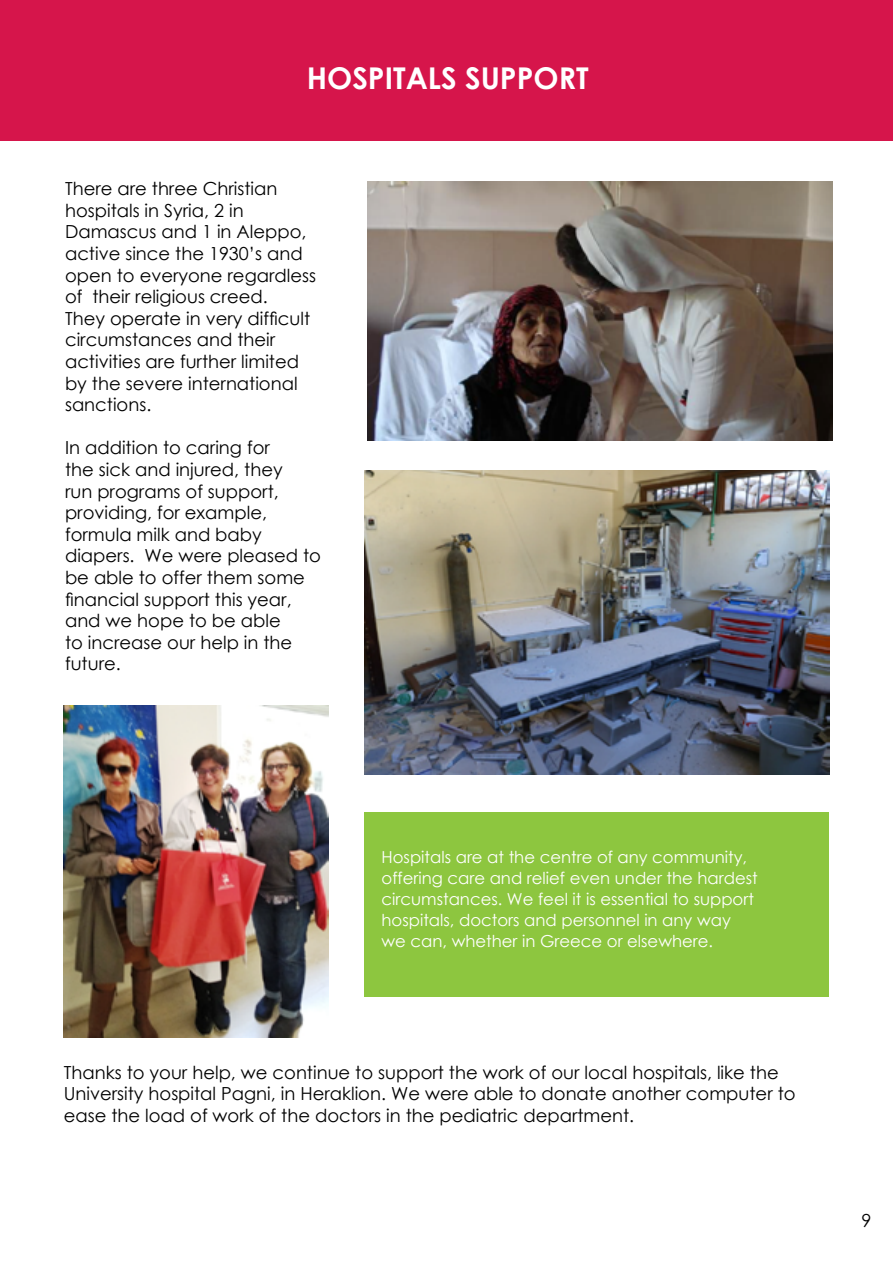
<style>
.page{position:relative;width:893px;height:1263px;background:#fff}
.page>*{position:absolute;margin:0;border:0;box-sizing:border-box;transform-origin:0 0}
.t1{font:700 30px "Century Gothic";color:#fff}
.t2{font:18px/21.6px "Century Gothic";color:#000}
.t3{font:16.5px/21px "Century Gothic";color:#fff}
</style>
<div class="page">
<div style="left:0;top:0;width:893px;height:140px;background:#d6154b"></div>
<img style="left:367px;top:182px;width:465px;height:259px">
<img style="left:365px;top:470px;width:464px;height:304px">
<img style="left:64px;top:706px;width:265px;height:331px">
<div style="left:365px;top:812px;width:464px;height:185px;background:#8dc63f"></div>
<h1 class="t1" style="left:307px;top:56px;width:283px">HOSPITALS SUPPORT</h1>
<p class="t2" style="left:65px;top:178px;width:253px">There are three Christian hospitals in Syria, 2 in<br>Damascus and 1 in Aleppo, active since the 1930’s and open to everyone regardless of their religious creed.<br>They operate in very difficult circumstances and their activities are further limited by the severe international sanctions.</p>
<p class="t2" style="left:65px;top:437px;width:258px">In addition to caring for<br>the sick and injured, they<br>run programs of support, providing, for example, formula milk and baby diapers. We were pleased to be able to offer them some financial support this year, and we hope to be able<br>to increase our help in the future.</p>
<p class="t3" style="left:382px;top:846px;width:378px">Hospitals are at the centre of any community, offering care and relief even under the hardest circumstances. We feel it is essential to support hospitals, doctors and personnel in any way we can, whether in Greece or elsewhere.</p>
<p class="t2" style="left:64px;top:1061px;width:733px">Thanks to your help, we continue to support the work of our local hospitals, like the<br>University hospital Pagni, in Heraklion. We were able to donate another computer to ease the load of work of the doctors in the pediatric department.</p>
<p class="t2" style="left:861px;top:1209px;width:11px">9</p>
</div>
